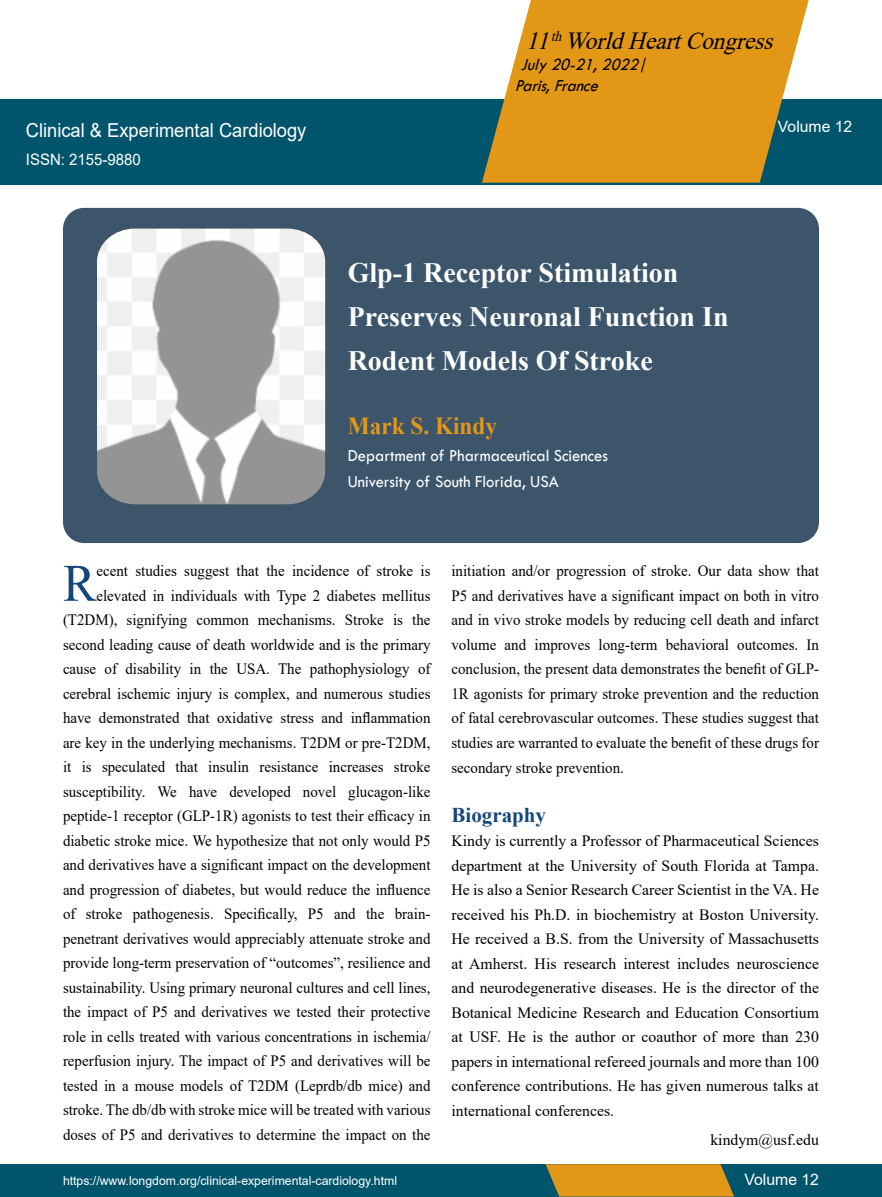
<style>
.page{position:relative;width:882px;height:1197px;background:#fff}
.page>*{position:absolute;margin:0;border:0;box-sizing:border-box;transform-origin:0 0}
.t1{font:52.68px "Times New Roman";color:#14467c;scale:.95 1}
.t2{font:700 28px/43.8px "Times New Roman";color:#fff}
.t3{font:italic 24.5px "Times New Roman";color:#000;scale:.95 1}
.t4{font:700 24.5px "Times New Roman";color:#e29717;scale:.95 1}
.t5{font:700 21px "Times New Roman";color:#14467c}
.t6{font:19.25px "Arial";color:#fff;scale:.95 1}
.t7{font:17.5px/26.2px "Tw Cen";color:#fff;scale:.95 1}
.t8{font:italic 17.5px/21px "Tw Cen";color:#000;scale:.95 1}
.t9{font:15.75px/24.5px "Times New Roman";color:#000;text-align:right;scale:.95 1}
.t10{font:15.75px/24.5px "Times New Roman";color:#000;text-align:justify}
.t11{font:15.75px "Arial";color:#fff}
.t12{font:15.75px "Arial";color:#fff;scale:.95 1}
.t13{font:12.25px "Arial";color:#fff}
</style>
<div class="page">
<div style="left:63px;top:208px;width:756px;height:335px;background:#3c556b;border-radius:21px"></div>
<img style="left:97px;top:229px;width:228px;height:275px">
<div style="left:0;top:1164px;width:882px;height:33px;background:#00556c"></div>
<svg style="left:546px;top:1164px;width:188px;height:33px;background:#ce911e"></svg>
<div style="left:0;top:99px;width:882px;height:85px;background:#00556c"></div>
<svg style="left:482px;top:0;width:327px;height:183px;background:#d49a2f"></svg>
<p class="t6" style="left:26px;top:117px;width:297px">Clinical &amp; Experimental Cardiology</p>
<p class="t12" style="left:26px;top:148px;width:122px">ISSN: 2155-9880</p>
<h3 class="t3" style="left:526px;top:23px;width:270px">11<sup>th</sup>WorldHeartCongress</h3>
<p class="t8" style="left:515px;top:54px;width:146px;text-indent:6px">July20-21,2022|<br>Paris,France</p>
<p class="t11" style="left:778px;top:115px;width:76px">Volume 12</p>
<h2 class="t2" style="left:348px;top:250px;width:382px">Glp-1 Receptor Stimulation<br>Preserves Neuronal Function In<br>Rodent Models Of Stroke</h2>
<h3 class="t4" style="left:348px;top:409px;width:159px">Mark S. Kindy</h3>
<p class="t7" style="left:348px;top:442px;width:276px">Department of Pharmaceutical Sciences<br>University of South Florida, USA</p>
<p class="t9" style="left:63px;top:558px;width:388px">ecent studies suggest that the incidence of stroke is elevated in individuals with Type 2 diabetes mellitus (T2DM), signifying common mechanisms. Stroke is the second leading cause of death worldwide and is the primary cause of disability in the USA. The pathophysiology of cerebral ischemic injury is complex, and numerous studies have demonstrated that oxidative stress and inflammation are key in the underlying mechanisms. T2DM or pre-T2DM, it is speculated that insulin resistance increases stroke susceptibility. We have developed novel glucagon-like peptide-1 receptor (GLP-1R) agonists to test their efficacy in diabetic stroke mice. We hypothesize that not only would P5 and derivatives have a significant impact on the development and progression of diabetes, but would reduce the influence of stroke pathogenesis. Specifically, P5 and the brain&shy;penetrant derivatives would appreciably attenuate stroke and provide long-term preservation of “outcomes”, resilience and sustainability. Using primary neuronal cultures and cell lines, the impact of P5 and derivatives we tested their protective role in cells treated with various concentrations in ischemia/ reperfusion injury. The impact of P5 and derivatives will be tested in a mouse models of T2DM (Leprdb/db mice) and stroke. The db/db with stroke mice will be treated with various doses of P5 and derivatives to determine the impact on the</p>
<p class="t9" style="left:452px;top:558px;width:388px;text-align:justify">initiation and/or progression of stroke. Our data show that P5 and derivatives have a significant impact on both in vitro and in vivo stroke models by reducing cell death and infarct volume and improves long-term behavioral outcomes. In conclusion, the present data demonstrates the benefit of GLP-1R agonists for primary stroke prevention and the reduction of fatal cerebrovascular outcomes. These studies suggest that studies are warranted to evaluate the benefit of these drugs for secondary stroke prevention.</p>
<h1 class="t1" style="left:63px;top:546px;width:37px">R</h1>
<h3 class="t5" style="left:452px;top:799px;width:96px">Biography</h3>
<p class="t10" style="left:452px;top:828px;width:369px">Kindy is currently a Professor of Pharmaceutical Sciences department at the University of South Florida at Tampa.<br>He is also a Senior Research Career Scientist in the VA. He received his Ph.D. in biochemistry at Boston University.<br>He received a B.S. from the University of Massachusetts at Amherst. His research interest includes neuroscience and neurodegenerative diseases. He is the director of the Botanical Medicine Research and Education Consortium at USF. He is the author or coauthor of more than 230 papers in international refereed journals and more than 100 conference contributions. He has given numerous talks at international conferences.</p>
<p class="t10" style="left:710px;top:1127px;width:110px">kindym@usf.edu</p>
<p class="t13" style="left:63px;top:1172px;width:336px">https://www.longdom.org/clinical-experimental-cardiology.html</p>
<p class="t11" style="left:745px;top:1169px;width:76px">Volume 12</p>
</div>
